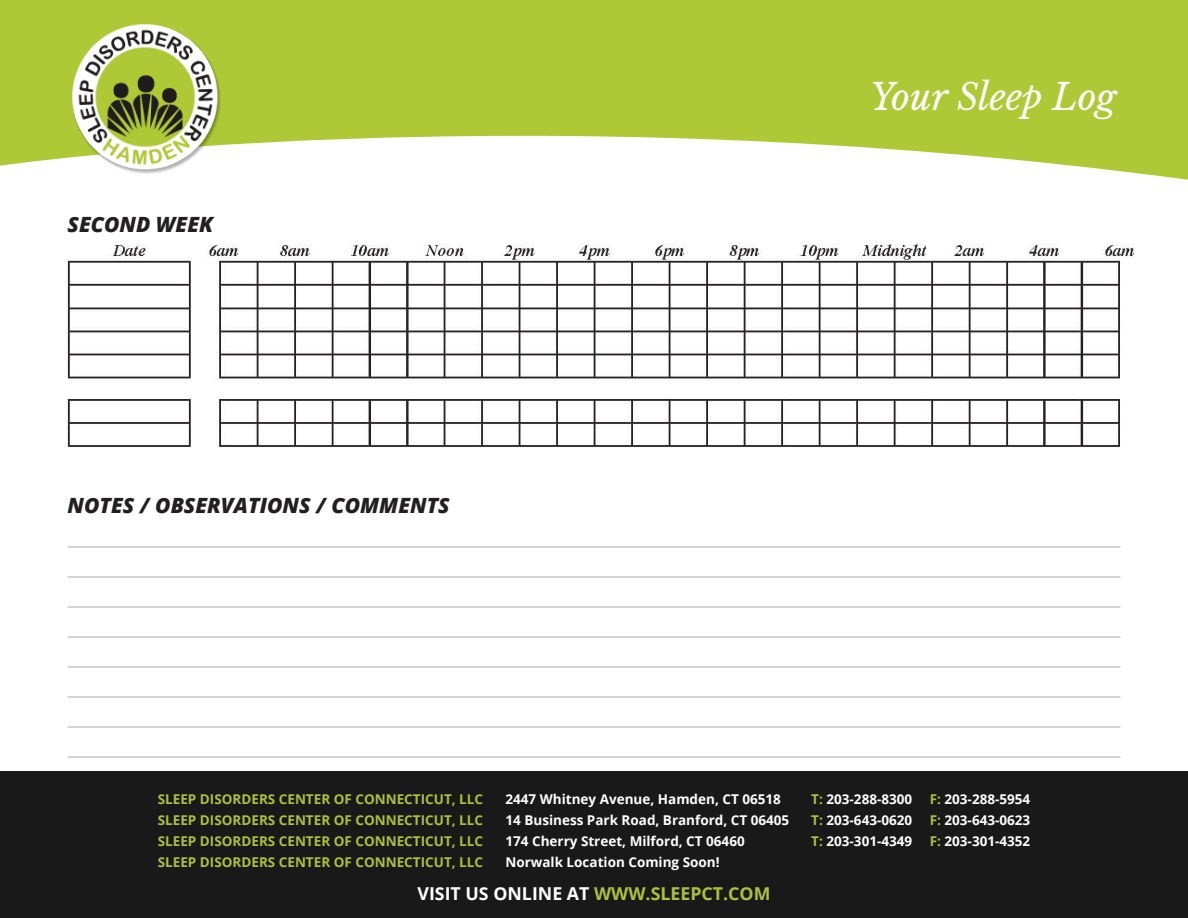
<style>
.page{position:relative;width:1188px;height:918px;background:#fff}
.page>*{position:absolute;margin:0;border:0;box-sizing:border-box;transform-origin:0 0}
.t1{font:italic 36px "Libre Baskerville";color:#fff}
.t2{font:italic 800 21px "Open Sans";color:#231f20}
.t3{font:700 17.85px "Open Sans";color:#fff}
.t4{font:700 13.5px/21px "Open Sans";color:#fff}
.t5{font:700 13.5px/21px "Open Sans";color:#abc13f;text-align:justify}
.s1{color:#abc13f}
</style>
<div class="page">
<svg style="left:0;top:0;width:1188px;height:180px;fill:#afc936"></svg>
<img style="left:63px;top:15px;width:164px;height:163px">
<img style="left:66px;top:244px;width:1068px;height:204px">
<hr style="left:68px;top:546px;width:1052px;height:2px;background:#c7c8ca">
<hr style="left:68px;top:576px;width:1052px;height:2px;background:#c7c8ca">
<hr style="left:68px;top:606px;width:1052px;height:2px;background:#c7c8ca">
<hr style="left:68px;top:636px;width:1052px;height:2px;background:#c7c8ca">
<hr style="left:68px;top:666px;width:1052px;height:2px;background:#c7c8ca">
<hr style="left:68px;top:696px;width:1052px;height:2px;background:#c7c8ca">
<hr style="left:68px;top:726px;width:1052px;height:2px;background:#c7c8ca">
<hr style="left:68px;top:756px;width:1052px;height:2px;background:#c7c8ca">
<div style="left:0;top:771px;width:1188px;height:147px;background:#191919"></div>
<h2 class="t2" style="left:68px;top:209px;width:147px">SECOND WEEK</h2>
<h2 class="t2" style="left:68px;top:489px;width:384px">NOTES / OBSERVATIONS / COMMENTS</h2>
<h1 class="t1" style="left:870px;top:75px;width:248px">Your Sleep Log</h1>
<p class="t5" style="left:158px;top:788px;width:327px">SLEEP DISORDERS CENTER OF CONNECTICUT, LLC SLEEP DISORDERS CENTER OF CONNECTICUT, LLC SLEEP DISORDERS CENTER OF CONNECTICUT, LLC SLEEP DISORDERS CENTER OF CONNECTICUT, LLC</p>
<p class="t4" style="left:505px;top:788px;width:285px">2447 Whitney Avenue, Hamden, CT 06518<br>14 Business Park Road, Branford, CT 06405<br>174 Cherry Street, Milford, CT 06460<br>Norwalk Location Coming Soon!</p>
<p class="t4" style="left:811px;top:788px;width:102px"><span class="s1">T:</span> 203-288-8300</p>
<p class="t4" style="left:930px;top:788px;width:102px"><span class="s1">F:</span> 203-288-5954</p>
<p class="t4" style="left:811px;top:809px;width:102px"><span class="s1">T:</span> 203-643-0620</p>
<p class="t4" style="left:930px;top:809px;width:102px"><span class="s1">F:</span> 203-643-0623</p>
<p class="t4" style="left:811px;top:830px;width:102px"><span class="s1">T:</span> 203-301-4349</p>
<p class="t4" style="left:930px;top:830px;width:102px"><span class="s1">F:</span> 203-301-4352</p>
<h3 class="t3" style="left:417px;top:881px;width:355px">VISIT US ONLINE AT <span class="s1">WWW.SLEEPCT.COM</span></h3>
</div>
